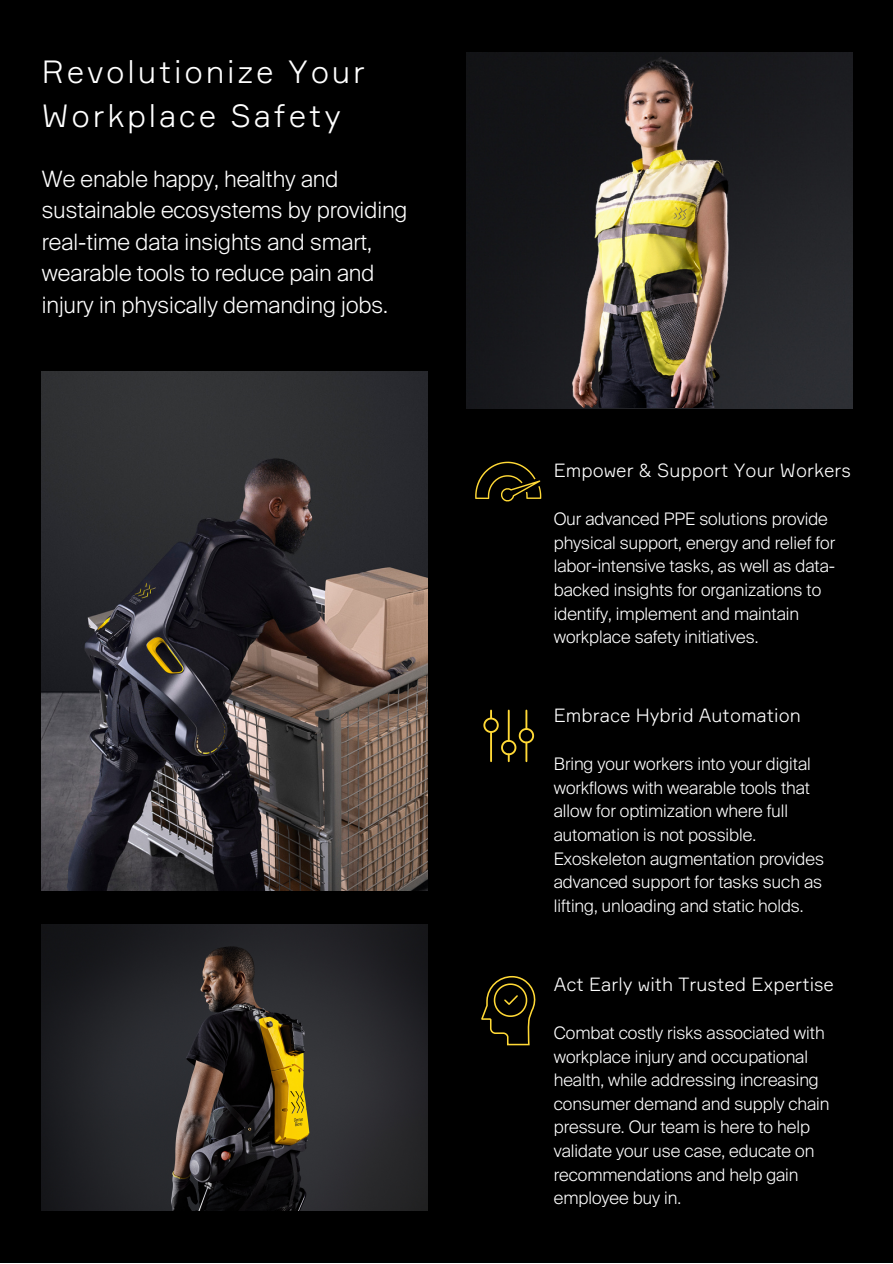
<style>
.page{position:relative;width:893px;height:1264px;background:#fff}
.page>*{position:absolute;margin:0;border:0;box-sizing:border-box;transform-origin:0 0}
.t1{font:300 31.5px/43.8px "Formular";letter-spacing:.09em;color:#fff}
.t2{font:300 22.5px/31.5px "Suisse Intl";color:#fff}
.t3{font:300 18.75px "Formular";color:#fff}
.t4{font:300 17.25px/23.5px "Suisse Intl";color:#fff}
</style>
<div class="page">
<div style="left:0;top:0;width:892px;height:1262px;background:#000"></div>
<img style="left:42px;top:371px;width:385px;height:519px">
<img style="left:42px;top:924px;width:385px;height:286px">
<svg style="left:481px;top:976px;width:55px;height:70px"></svg>
<svg style="left:483px;top:710px;width:52px;height:51px"></svg>
<svg style="left:475px;top:461px;width:66px;height:41px"></svg>
<img style="left:466px;top:53px;width:386px;height:355px">
<img style="left:546px;top:52px;width:222px;height:355px">
<h1 class="t1" style="left:42px;top:50px;width:325px">Revolutionize Your<br>Workplace Safety</h1>
<h2 class="t2" style="left:42px;top:165px;width:367px">We enable happy, healthy and sustainable ecosystems by providing real-time data insights and smart, wearable tools to reduce pain and injury in physically demanding jobs.</h2>
<p class="t3" style="left:553px;top:458px;width:299px">Empower &amp; Support Your Workers</p>
<p class="t4" style="left:553px;top:508px;width:283px">Our advanced PPE solutions provide physical support, energy and relief for labor-intensive tasks, as well as data&shy;backed insights for organizations to identify, implement and maintain workplace safety initiatives.</p>
<p class="t3" style="left:553px;top:703px;width:248px">Embrace Hybrid Automation</p>
<p class="t4" style="left:553px;top:753px;width:272px">Bring your workers into your digital workflows with wearable tools that allow for optimization where full automation is not possible.<br>Exoskeleton augmentation provides advanced support for tasks such as lifting, unloading and static holds.</p>
<p class="t3" style="left:553px;top:972px;width:282px">Act Early with Trusted Expertise</p>
<p class="t4" style="left:553px;top:1022px;width:277px">Combat costly risks associated with workplace injury and occupational health, while addressing increasing consumer demand and supply chain pressure. Our team is here to help validate your use case, educate on recommendations and help gain employee buy in.</p>
</div>
